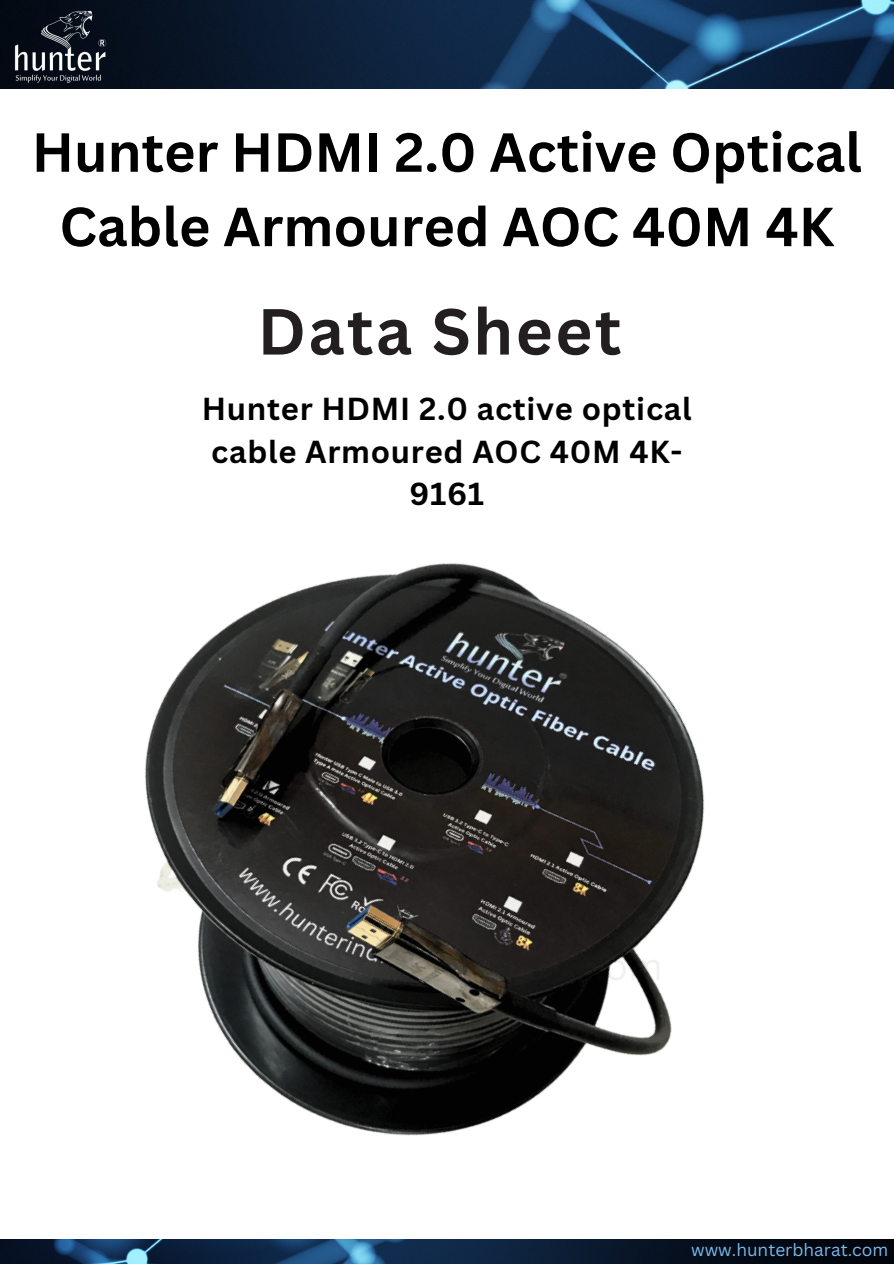
<style>
.page{position:relative;width:894px;height:1264px;background:#fff}
.page>*{position:absolute;margin:0;border:0;box-sizing:border-box;transform-origin:0 0}
.t1{font:700 63.6px "Canva Sans";letter-spacing:.035em;color:#231f20}
.t2{font:700 53.7px/74.4px "Canva Sans";color:#000;text-align:center}
.t3{font:700 30.9px/42.8px "Canva Sans";letter-spacing:.025em;color:#000;text-align:center}
.t4{font:17.25px "Canva Sans";color:#7bb9ec}
</style>
<div class="page">
<img style="left:0;top:0;width:893px;height:88px">
<img style="left:12px;top:11px;width:96px;height:72px">
<img style="left:0;top:563px;width:888px;height:700px">
<h1 class="t2" style="left:32px;top:114px;width:831px">Hunter HDMI 2.0 Active Optical<br>Cable Armoured AOC 40M 4K</h1>
<p class="t1" style="left:257px;top:286px;width:365px">Data Sheet</p>
<h2 class="t3" style="left:202px;top:386px;width:491px">Hunter HDMI 2.0 active optical cable Armoured AOC 40M 4K-<br>9161</h2>
<h3 class="t4" style="left:691px;top:1237px;width:198px">www.hunterbharat.com</h3>
</div>
